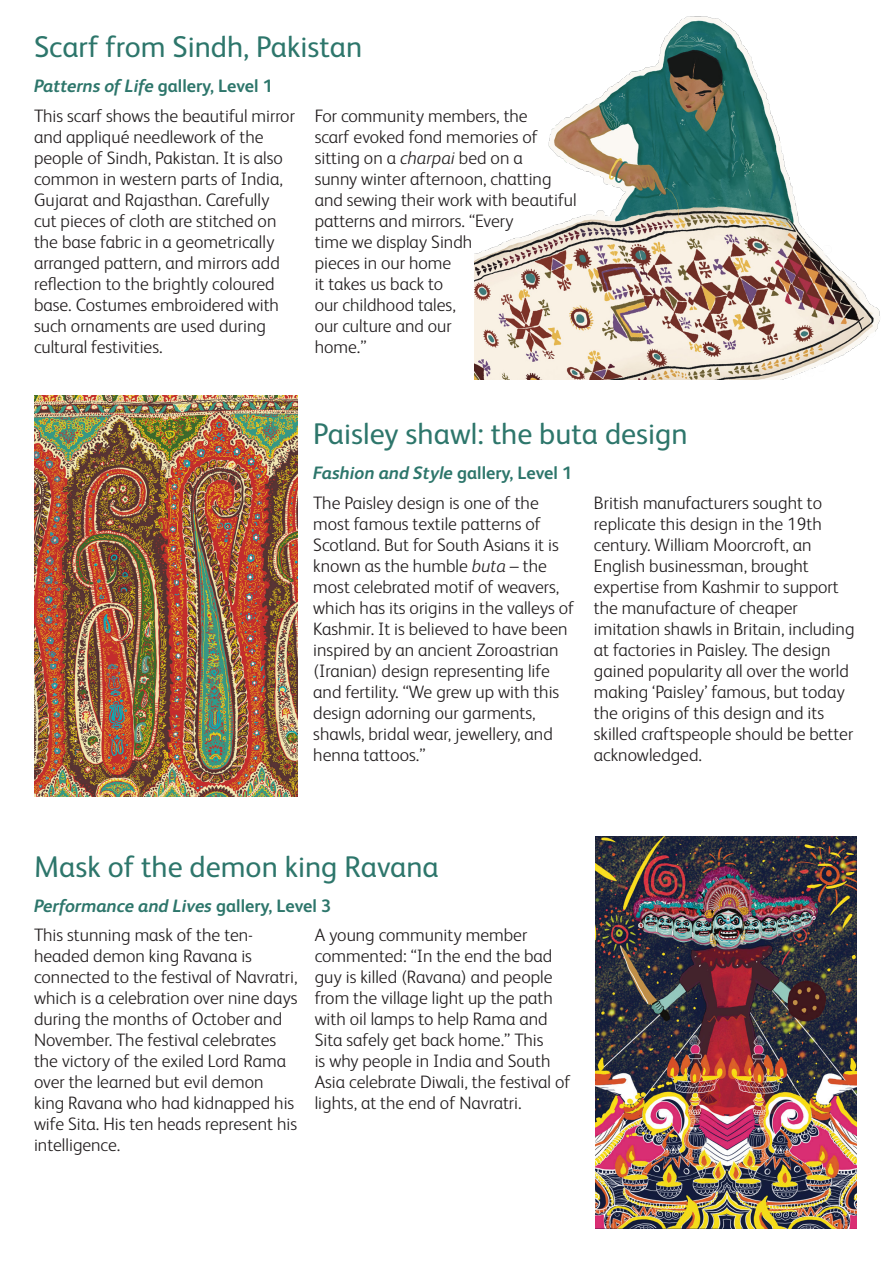
<style>
.page{position:relative;width:893px;height:1263px;background:#fff}
.page>*{position:absolute;margin:0;border:0;box-sizing:border-box;transform-origin:0 0}
.Object{font:30px "FS Albert Pro";color:#2d766b}
.text{font:300 18px/21px "FS Albert Pro";color:#231f20}
.Location{font:italic 700 18px "FS Albert Pro";color:#2d766b}
.s1{font-style:normal}
.s2{font-style:italic}
</style>
<div class="page">
<img style="left:474px;top:16px;width:406px;height:363px">
<img style="left:34px;top:395px;width:264px;height:402px">
<img style="left:595px;top:837px;width:261px;height:392px">
<p class="Object" style="left:34px;top:25px;width:330px">Scarf from Sindh, Pakistan</p>
<p class="Location" style="left:34px;top:73px;width:240px">Patterns of Life <span class="s1">gallery, Level 1</span></p>
<p class="text" style="left:34px;top:104px;width:262px">This scarf shows the beautiful mirror and appliqué needlework of the people of Sindh, Pakistan. It is also common in western parts of India, Gujarat and Rajasthan. Carefully cut pieces of cloth are stitched on the base fabric in a geometrically arranged pattern, and mirrors add reflection to the brightly coloured base. Costumes embroidered with such ornaments are used during cultural festivities.</p>
<p class="text" style="left:315px;top:104px;width:264px">For community members, the<br>scarf evoked fond memories of sitting on a <span class="s2">charpai</span> bed on a<br>sunny winter afternoon, chatting and sewing their work with beautiful patterns and mirrors. “Every<br>time we display Sindh<br>pieces in our home<br>it takes us back to<br>our childhood tales,<br>our culture and our<br>home.”</p>
<p class="Object" style="left:313px;top:412px;width:376px">Paisley shawl: the buta design</p>
<p class="Location" style="left:313px;top:460px;width:261px">Fashion and Style <span class="s1">gallery, Level 1</span></p>
<p class="text" style="left:313px;top:491px;width:263px">The Paisley design is one of the most famous textile patterns of<br>Scotland. But for South Asians it is known as the humble <span class="s2">buta</span> – the most celebrated motif of weavers, which has its origins in the valleys of<br>Kashmir. It is believed to have been inspired by an ancient Zoroastrian (Iranian) design representing life and fertility. “We grew up with this design adorning our garments, shawls, bridal wear, jewellery, and henna tattoos.”</p>
<p class="text" style="left:594px;top:491px;width:262px">British manufacturers sought to replicate this design in the 19th century. William Moorcroft, an<br>English businessman, brought expertise from Kashmir to support the manufacture of cheaper imitation shawls in Britain, including at factories in Paisley. The design gained popularity all over the world making ‘Paisley’ famous, but today the origins of this design and its skilled craftspeople should be better acknowledged.</p>
<p class="Object" style="left:34px;top:845px;width:406px">Mask of the demon king Ravana</p>
<p class="Location" style="left:34px;top:892px;width:299px">Performance and Lives <span class="s1">gallery, Level 3</span></p>
<p class="text" style="left:34px;top:923px;width:265px">This stunning mask of the ten&shy;headed demon king Ravana is connected to the festival of Navratri, which is a celebration over nine days during the months of October and<br>November. The festival celebrates the victory of the exiled Lord Rama over the learned but evil demon king Ravana who had kidnapped his wife Sita. His ten heads represent his intelligence.</p>
<p class="text" style="left:315px;top:923px;width:257px">A young community member commented: “In the end the bad guy is killed (Ravana) and people from the village light up the path with oil lamps to help Rama and<br>Sita safely get back home.” This<br>is why people in India and South<br>Asia celebrate Diwali, the festival of lights, at the end of Navratri.</p>
</div>
